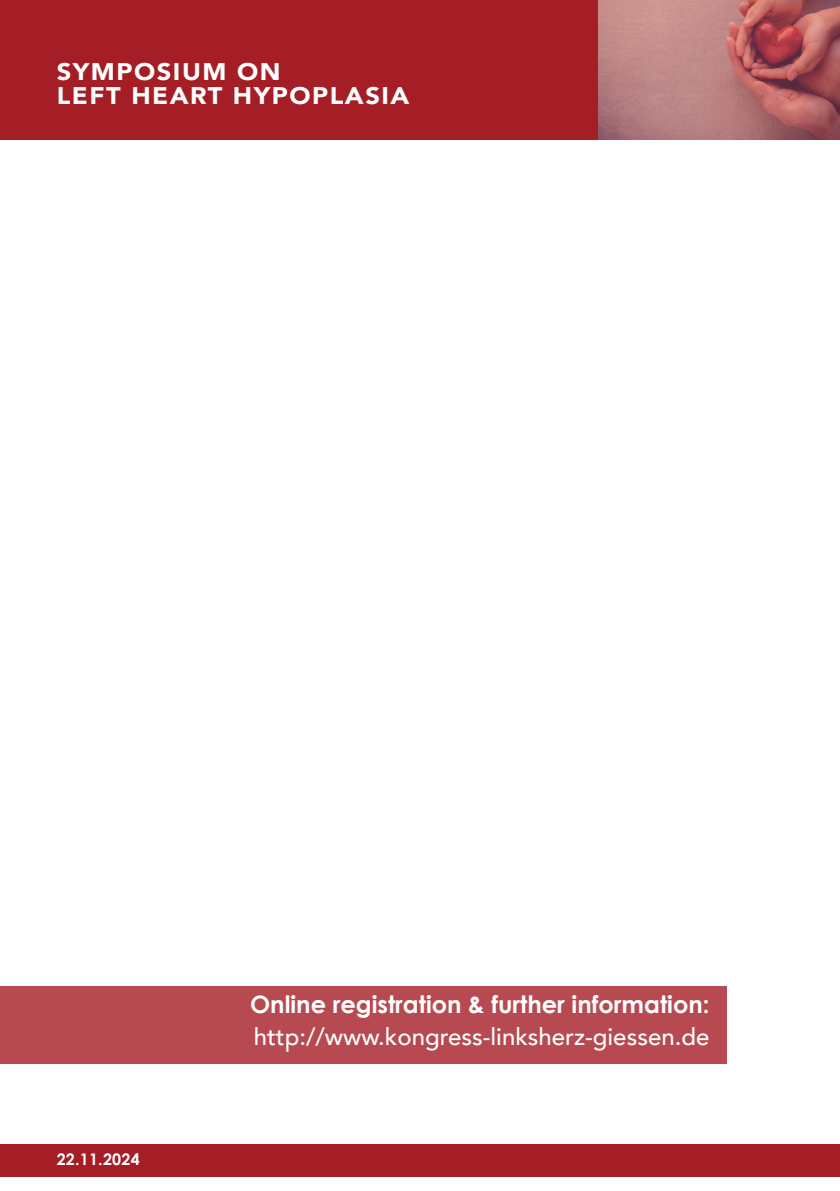
<style>
.page{position:relative;width:840px;height:1191px;background:#fff}
.page>*{position:absolute;margin:0;border:0;box-sizing:border-box;transform-origin:0 0}
.t1{font:500 24px "Avenir";color:#fff}
.t2{font:700 24px "Century Gothic";color:#fff}
.t3{font:900 24px/24px "Avenir";letter-spacing:.06em;color:#fff;scale:1.06 1}
.t4{font:700 16px "Century Gothic";letter-spacing:.015em;color:#fff}
</style>
<div class="page">
<div style="left:0;top:1144px;width:839px;height:32px;background:#a51d25"></div>
<hr style="left:839px;top:0;width:1px;height:140px;background:#a51d25">
<div style="left:0;top:0;width:839px;height:140px;background:#a51d25"></div>
<img style="left:598px;top:0;width:241px;height:140px">
<div style="left:0;top:986px;width:726px;height:77px;background:#b74951"></div>
<p class="t3" style="left:57px;top:59px;width:334px">SYMPOSIUM ON<br>LEFT HEART HYPOPLASIA</p>
<p class="t4" style="left:57px;top:1149px;width:84px">22.11.2024</p>
<p class="t2" style="left:250px;top:989px;width:460px">Online registration &amp; further information:</p>
<p class="t1" style="left:253px;top:1016px;width:457px">http://www.kongress-linksherz-giessen.de</p>
</div>
